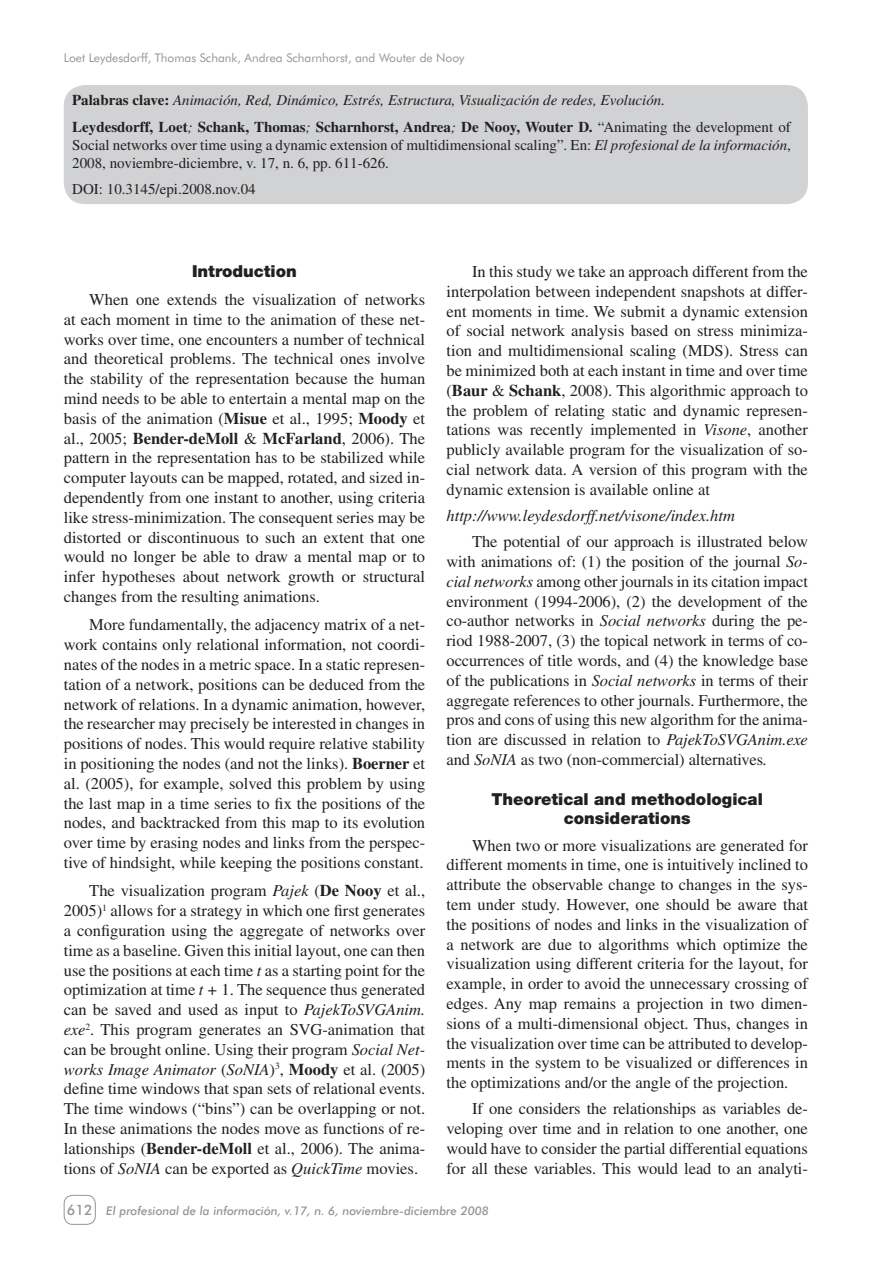
<style>
.page{position:relative;width:893px;height:1263px;background:#fff}
.page>*{position:absolute;margin:0;border:0;box-sizing:border-box;transform-origin:0 0}
.t1{font:16.5px/19.8px "Times";color:#231f20;text-align:justify}
.t2{font:900 16.5px/19.8px "Helvetica Neue";color:#231f20;text-align:center}
.t3{font:italic 16.5px "Times";color:#231f20}
.t4{font:700 15px/26.5px "Times";color:#231f20}
.t5{font:15px/18px "Times";color:#231f20}
.t6{font:500 14.25px "Futura BT";color:#939598}
.t7{font:12px "Futura BT";color:#939598}
.t8{font:italic 500 12px "Futura BT";color:#939598}
.s1{font-weight:400;font-style:italic}
.s2{font-weight:400}
.s3{font-style:italic}
.s4{font-weight:700}
</style>
<div class="page">
<div style="left:64px;top:1195px;width:32px;height:30px;border:1px solid #939598;border-radius:9px"></div>
<div style="left:64px;top:85px;width:744px;height:119px;background:#d1d2d4;border-radius:21px"></div>
<p class="t7" style="left:64px;top:51px;width:402px">Loet Leydesdorff, Thomas Schank, Andrea Scharnhorst, and Wouter de Nooy</p>
<p class="t4" style="left:72px;top:87px;width:720px">Palabras clave: <span class="s1">Animación, Red, Dinámico, Estrés, Estructura, Visualización de redes, Evolución.<br></span>Leydesdorff, Loet<span class="s1">;</span> Schank, Thomas<span class="s1">;</span> Scharnhorst, Andrea<span class="s1">;</span> De Nooy, Wouter D. <span class="s2">“Animating the development of</span></p>
<p class="t5" style="left:72px;top:136px;width:720px">Social networks over time using a dynamic extension of multidimensional scaling”. En: <span class="s3">El profesional de la información</span>,<br>2008, noviembre-diciembre, v. 17, n. 6, pp. 611-626.</p>
<p class="t5" style="left:72px;top:180px;width:185px">DOI: 10.3145/epi.2008.nov.04</p>
<p class="t2" style="left:192px;top:261px;width:106px">Introduction</p>
<p class="t1" style="left:64px;top:290px;width:363px;text-indent:26px">When one extends the visualization of networks at each moment in time to the animation of these net&shy;works over time, one encounters a number of technical and theoretical problems. The technical ones involve the stability of the representation because the human mind needs to be able to entertain a mental map on the basis of the animation (<span class="s4">Misue</span> et al., 1995; <span class="s4">Moody</span> et al., 2005; <span class="s4">Bender-deMoll</span> &amp; <span class="s4">McFarland</span>, 2006). The pattern in the representation has to be stabilized while computer layouts can be mapped, rotated, and sized in&shy;dependently from one instant to another, using criteria like stress-minimization. The consequent series may be distorted or discontinuous to such an extent that one would no longer be able to draw a mental map or to infer hypotheses about network growth or structural changes from the resulting animations.</p>
<p class="t1" style="left:64px;top:615px;width:363px;text-indent:26px">More fundamentally, the adjacency matrix of a net&shy;work contains only relational information, not coordi&shy;nates of the nodes in a metric space. In a static represen&shy;tation of a network, positions can be deduced from the network of relations. In a dynamic animation, however, the researcher may precisely be interested in changes in positions of nodes. This would require relative stability in positioning the nodes (and not the links). <span class="s4">Boerner</span> et al. (2005), for example, solved this problem by using the last map in a time series to fix the positions of the nodes, and backtracked from this map to its evolution over time by erasing nodes and links from the perspec&shy;tive of hindsight, while keeping the positions constant.</p>
<p class="t1" style="left:64px;top:881px;width:363px;text-indent:26px">The visualization program <span class="s3">Pajek</span> (<span class="s4">De Nooy</span> et al., 2005)<sup>1</sup> allows for a strategy in which one first generates a configuration using the aggregate of networks over time as a baseline. Given this initial layout, one can then use the positions at each time <span class="s3">t</span> as a starting point for the optimization at time <span class="s3">t +</span> 1. The sequence thus generated can be saved and used as input to <span class="s3">PajekToSVGAnim. exe</span><sup>2</sup>. This program generates an SVG-animation that can be brought online. Using their program <span class="s3">Social Net&shy;works Image Animator</span> (<span class="s3">SoNIA</span>)<sup>3</sup>, <span class="s4">Moody</span> et al. (2005) define time windows that span sets of relational events.<br>The time windows (“bins”) can be overlapping or not.<br>In these animations the nodes move as functions of re&shy;lationships (<span class="s4">Bender-deMoll</span> et al., 2006). The anima&shy;tions of <span class="s3">SoNIA</span> can be exported as <span class="s3">QuickTime</span> movies.</p>
<p class="t1" style="left:446px;top:261px;width:363px;text-indent:26px">In this study we take an approach different from the interpolation between independent snapshots at differ&shy;ent moments in time. We submit a dynamic extension of social network analysis based on stress minimiza&shy;tion and multidimensional scaling (MDS). Stress can be minimized both at each instant in time and over time (<span class="s4">Baur</span> &amp; <span class="s4">Schank</span>, 2008). This algorithmic approach to the problem of relating static and dynamic represen&shy;tations was recently implemented in <span class="s3">Visone</span>, another publicly available program for the visualization of so&shy;cial network data. A version of this program with the dynamic extension is available online at</p>
<p class="t3" style="left:446px;top:506px;width:290px">http://www.leydesdorff.net/visone/index.htm</p>
<p class="t1" style="left:446px;top:532px;width:363px;text-indent:26px">The potential of our approach is illustrated below with animations of: (1) the position of the journal <span class="s3">So&shy;cial networks</span> among other journals in its citation impact environment (1994-2006), (2) the development of the co-author networks in <span class="s3">Social networks</span> during the pe&shy;riod 1988-2007, (3) the topical network in terms of co&shy;occurrences of title words, and (4) the knowledge base of the publications in <span class="s3">Social networks</span> in terms of their aggregate references to other journals. Furthermore, the pros and cons of using this new algorithm for the anima&shy;tion are discussed in relation to <span class="s3">PajekToSVGAnim.exe </span>and <span class="s3">SoNIA</span> as two (non-commercial) alternatives<span class="s3">.</span></p>
<p class="t2" style="left:491px;top:789px;width:273px">Theoretical and methodological considerations</p>
<p class="t1" style="left:446px;top:835px;width:363px;text-indent:26px">When two or more visualizations are generated for different moments in time, one is intuitively inclined to attribute the observable change to changes in the sys&shy;tem under study. However, one should be aware that the positions of nodes and links in the visualization of a network are due to algorithms which optimize the visualization using different criteria for the layout, for example, in order to avoid the unnecessary crossing of edges. Any map remains a projection in two dimen&shy;sions of a multi-dimensional object. Thus, changes in the visualization over time can be attributed to develop&shy;ments in the system to be visualized or differences in the optimizations and/or the angle of the projection.</p>
<p class="t1" style="left:446px;top:1099px;width:363px;text-indent:26px">If one considers the relationships as variables de&shy;veloping over time and in relation to one another, one would have to consider the partial differential equations for all these variables. This would lead to an analyti-</p>
<p class="t6" style="left:67px;top:1201px;width:27px">612</p>
<p class="t8" style="left:106px;top:1204px;width:384px">El profesional de la información, v.17, n. 6, noviembre-diciembre 2008</p>
</div>
